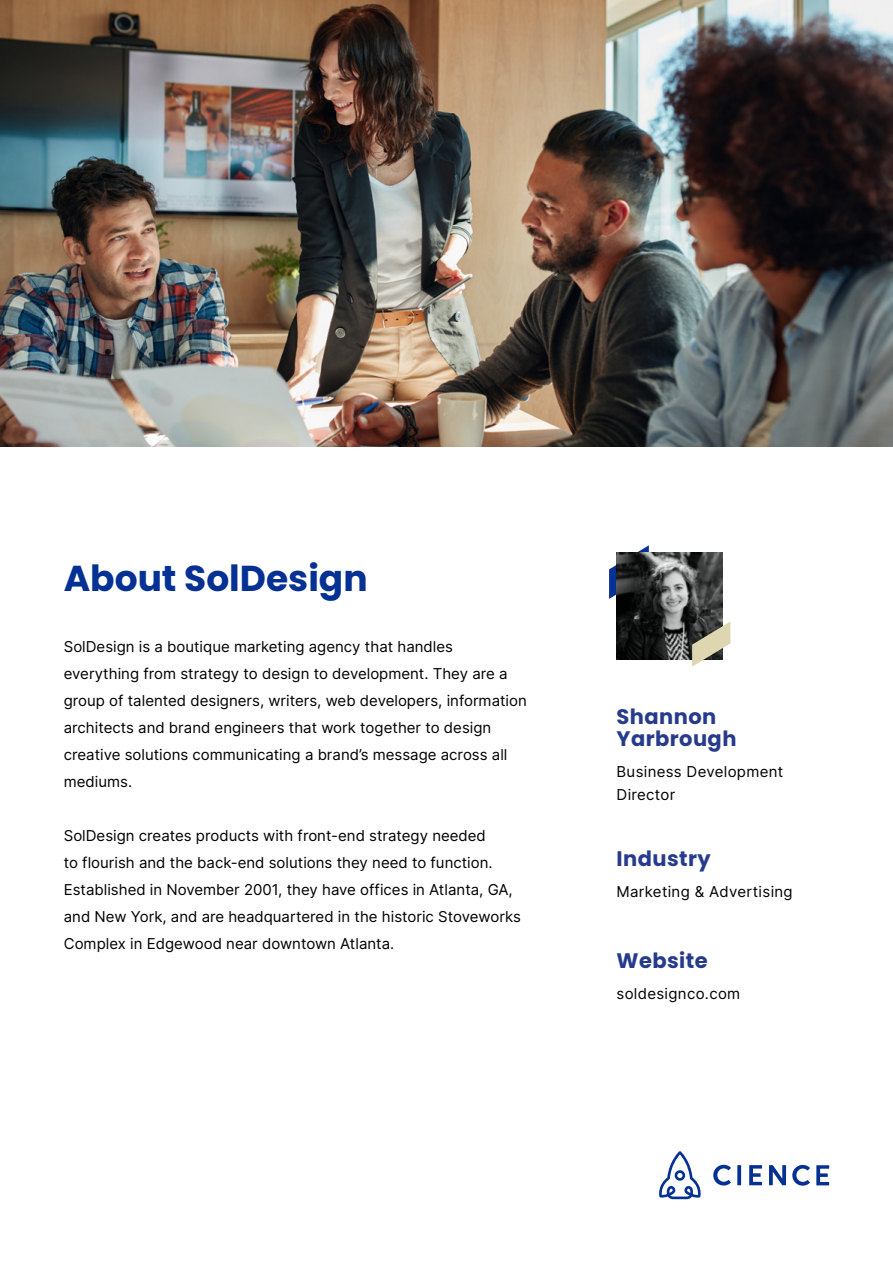
<style>
.page{position:relative;width:893px;height:1263px;background:#fff}
.page>*{position:absolute;margin:0;border:0;box-sizing:border-box;transform-origin:0 0}
.t1{font:700 36px "Poppins";color:#053094}
.t2{font:700 21px/22.5px "Poppins";letter-spacing:.02em;color:#263b8c}
.t3{font:15px/27px "Inter";color:#000}
.t4{font:15px/22.5px "Inter";letter-spacing:.02em;color:#000}
</style>
<div class="page">
<svg style="left:609px;top:545px;width:40px;height:54px"></svg>
<img style="left:0;top:0;width:893px;height:446px">
<svg style="left:713px;top:1165px;width:18px;height:20px"></svg>
<svg style="left:737px;top:1165px;width:4px;height:20px"></svg>
<svg style="left:749px;top:1165px;width:13px;height:20px"></svg>
<svg style="left:792px;top:1165px;width:18px;height:21px"></svg>
<svg style="left:816px;top:1165px;width:13px;height:20px"></svg>
<svg style="left:769px;top:1165px;width:17px;height:20px"></svg>
<svg style="left:659px;top:1151px;width:42px;height:48px"></svg>
<svg style="left:617px;top:553px;width:106px;height:106px;background:#414242"></svg>
<svg style="left:692px;top:621px;width:38px;height:46px"></svg>
<h1 class="t1" style="left:64px;top:557px;width:305px">About SolDesign</h1>
<p class="t3" style="left:64px;top:633px;width:465px">SolDesign is a boutique marketing agency that handles everything from strategy to design to development. They are a group of talented designers, writers, web developers, information architects and brand engineers that work together to design creative solutions communicating a brand’s message across all mediums.</p>
<p class="t3" style="left:64px;top:822px;width:459px">SolDesign creates products with front-end strategy needed<br>to flourish and the back-end solutions they need to function.<br>Established in November 2001, they have offices in Atlanta, GA, and New York, and are headquartered in the historic Stoveworks Complex in Edgewood near downtown Atlanta.</p>
<h2 class="t2" style="left:617px;top:705px;width:121px">Shannon<br>Yarbrough</h2>
<p class="t4" style="left:617px;top:760px;width:168px">Business Development<br>Director</p>
<h2 class="t2" style="left:617px;top:848px;width:96px">Industry</h2>
<p class="t4" style="left:617px;top:880px;width:178px">Marketing &amp; Advertising</p>
<h2 class="t2" style="left:617px;top:950px;width:93px">Website</h2>
<p class="t4" style="left:617px;top:982px;width:125px">soldesignco.com</p>
</div>
